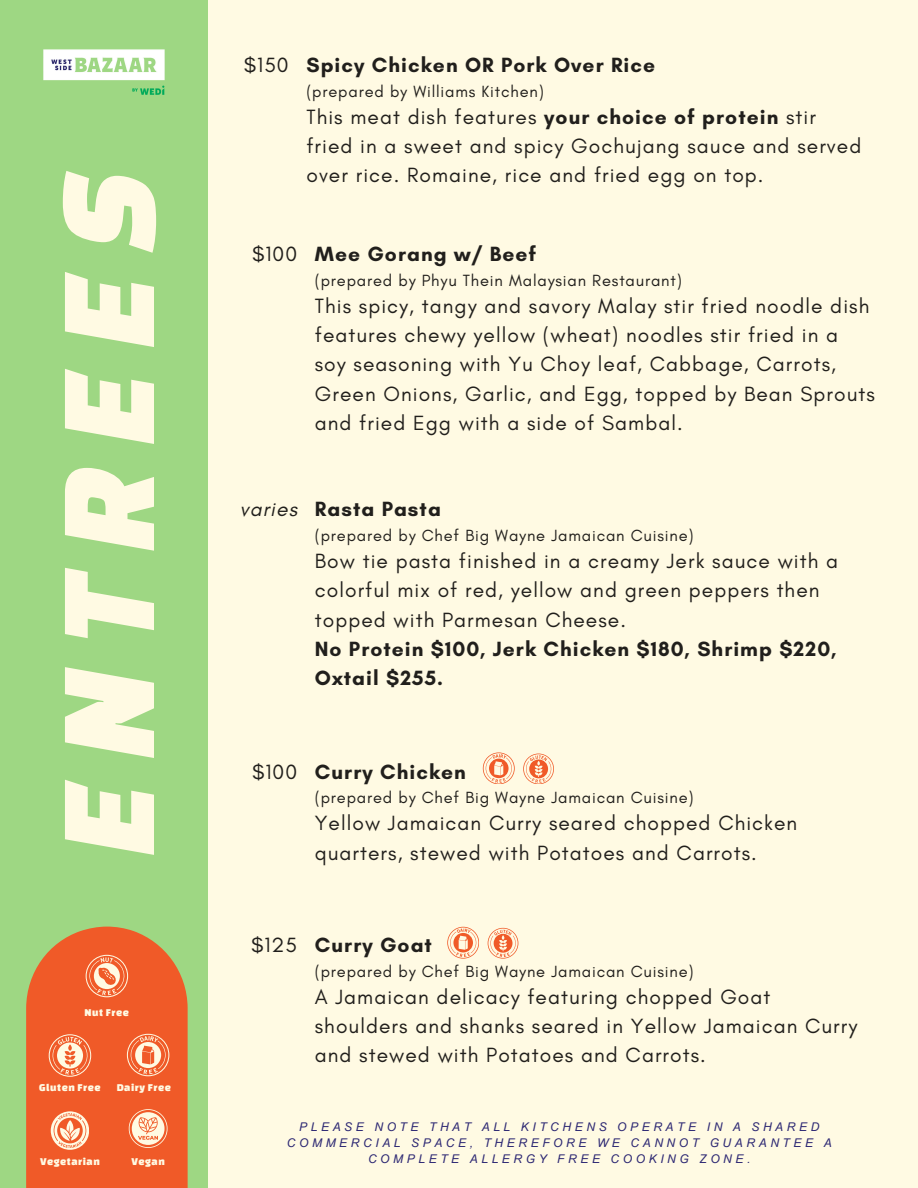
<style>
.page{position:relative;width:918px;height:1188px;background:#fffae3}
.page>*{position:absolute;margin:0;border:0;box-sizing:border-box;transform-origin:0 0}
.t1{font:italic 142.5px "Changa One";letter-spacing:.145em;color:#fffae3}
.t2{font:21px/29.2px "Glacial Indifference";letter-spacing:.05em;color:#211f1c}
.t3{font:700 21px "Glacial Indifference";letter-spacing:.05em;color:#211f1c}
.t4{font:italic 21px "Glacial Indifference";letter-spacing:.05em;color:#211f1c}
.t5{font:16.5px "Glacial Indifference";letter-spacing:.05em;color:#211f1c}
.t6{font:italic 12px/16px "Arial MT Pro";letter-spacing:.3em;color:#2d2873;text-align:center}
.t7{font:10.95px "Changa One";letter-spacing:.05em;color:#fffae3}
.s1{font-weight:700}
</style>
<div class="page">
<svg style="left:523px;top:754px;width:31px;height:30px"></svg>
<svg style="left:483px;top:752px;width:31px;height:32px"></svg>
<svg style="left:488px;top:928px;width:30px;height:30px"></svg>
<svg style="left:447px;top:927px;width:32px;height:31px"></svg>
<div style="left:0;top:0;width:208px;height:1188px;background:#9ed783"></div>
<img style="left:43px;top:49px;width:122px;height:46px">
<svg style="left:26px;top:927px;width:162px;height:261px;background:#eb6f3d"></svg>
<p class="t1" style="left:28px;top:856px;width:689px;rotate:-90deg">ENTREES</p>
<p class="t7" style="left:85px;top:1006px;width:46px">Nut Free</p>
<h2 class="t7" style="left:39px;top:1081px;width:63px">Gluten Free</h2>
<p class="t7" style="left:117px;top:1081px;width:56px">Dairy Free</p>
<h2 class="t7" style="left:40px;top:1156px;width:61px">Vegetarian</h2>
<p class="t7" style="left:131px;top:1156px;width:35px">Vegan</p>
<p class="t2" style="left:244px;top:50px;width:46px">$150</p>
<p class="t3" style="left:306px;top:52px;width:350px">Spicy Chicken OR Pork Over Rice</p>
<p class="t5" style="left:306px;top:81px;width:239px">(prepared by Williams Kitchen)</p>
<p class="t2" style="left:306px;top:102px;width:556px">This meat dish features <span class="s1">your choice of protein</span> stir fried in a sweet and spicy Gochujang sauce and served over rice. Romaine, rice and fried egg on top.</p>
<p class="t2" style="left:252px;top:239px;width:47px">$100</p>
<p class="t3" style="left:315px;top:241px;width:223px">Mee Gorang w/ Beef</p>
<p class="t5" style="left:315px;top:270px;width:368px">(prepared by Phyu Thein Malaysian Restaurant)</p>
<p class="t2" style="left:315px;top:291px;width:561px">This spicy, tangy and savory Malay stir fried noodle dish features chewy yellow (wheat) noodles stir fried in a<br>soy seasoning with Yu Choy leaf, Cabbage, Carrots, Green Onions, Garlic, and Egg, topped by Bean Sprouts and fried Egg with a side of Sambal.</p>
<p class="t4" style="left:240px;top:497px;width:59px">varies</p>
<h1 class="t3" style="left:315px;top:497px;width:128px">Rasta Pasta</h1>
<h1 class="t5" style="left:315px;top:526px;width:380px">(prepared by Chef Big Wayne Jamaican Cuisine)</h1>
<h1 class="t2" style="left:315px;top:546px;width:525px">Bow tie pasta finished in a creamy Jerk sauce with a colorful mix of red, yellow and green peppers then topped with Parmesan Cheese.<br><span class="s1">No Protein $100, Jerk Chicken $180, Shrimp $220, Oxtail $255.</span></h1>
<p class="t2" style="left:252px;top:757px;width:47px">$100</p>
<p class="t3" style="left:315px;top:759px;width:153px">Curry Chicken</p>
<p class="t5" style="left:315px;top:788px;width:380px">(prepared by Chef Big Wayne Jamaican Cuisine)</p>
<p class="t2" style="left:315px;top:808px;width:484px">Yellow Jamaican Curry seared chopped Chicken quarters, stewed with Potatoes and Carrots.</p>
<p class="t2" style="left:251px;top:930px;width:48px">$125</p>
<p class="t3" style="left:315px;top:932px;width:119px">Curry Goat</p>
<p class="t5" style="left:315px;top:961px;width:380px">(prepared by Chef Big Wayne Jamaican Cuisine)</p>
<h2 class="t2" style="left:315px;top:982px;width:544px">A Jamaican delicacy featuring chopped Goat shoulders and shanks seared in Yellow Jamaican Curry and stewed with Potatoes and Carrots.</h2>
<p class="t6" style="left:287px;top:1120px;width:546px">PLEASE NOTE THAT ALL KITCHENS OPERATE IN A SHARED<br>COMMERCIAL SPACE, THEREFORE WE CANNOT GUARANTEE A<br>COMPLETE ALLERGY FREE COOKING ZONE.</p>
</div>
